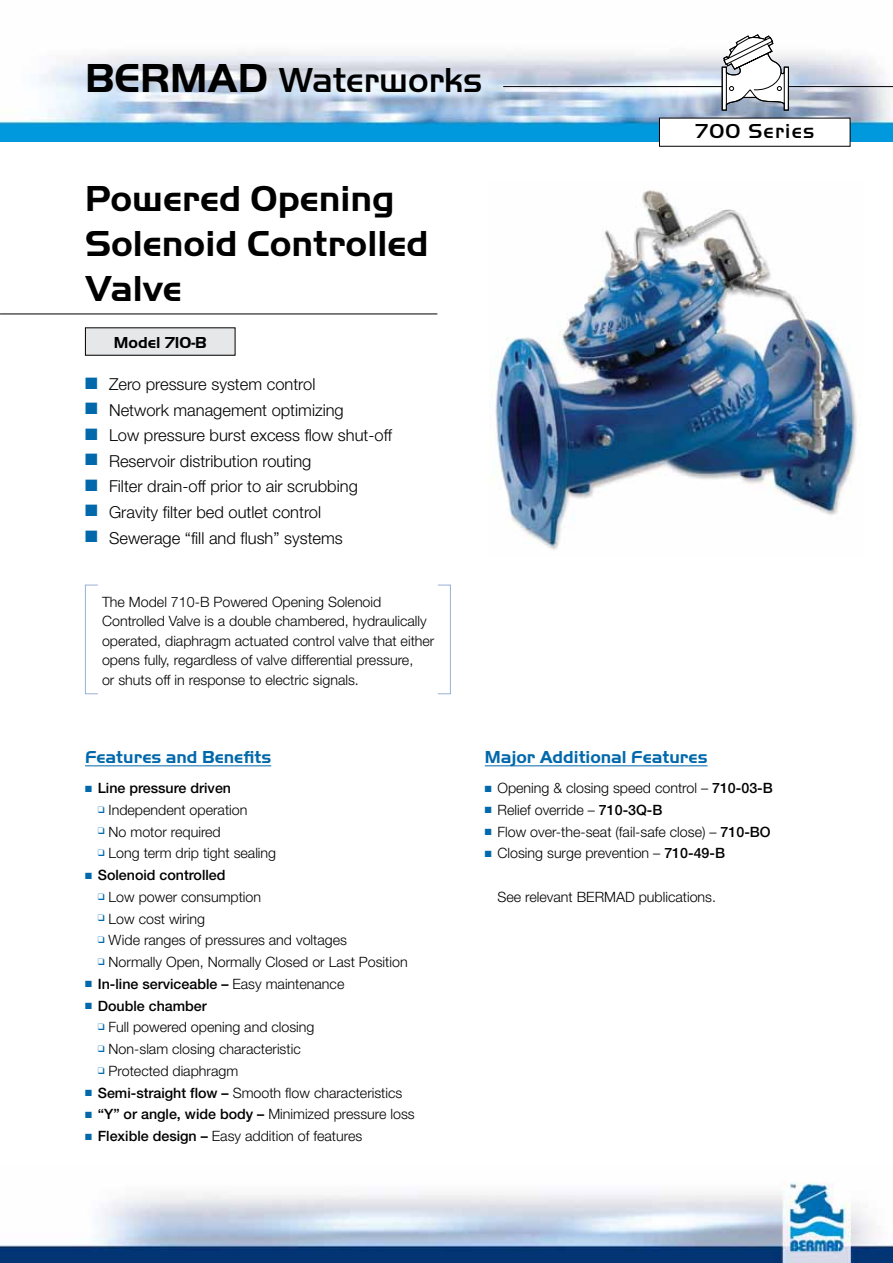
<style>
.page{position:relative;width:893px;height:1263px;background:#fff}
.page>*{position:absolute;margin:0;border:0;box-sizing:border-box;transform-origin:0 0}
.t1{font:700 37.5px/45px "Handel Got D";color:#000}
.t2{font:500 36px "Handel Got D";letter-spacing:-.005em;color:#000}
.t3{font:500 21px "Handel Got D";letter-spacing:.06em;color:#000}
.t4{font:700 18px "Handel Got D";color:#0068ab}
.t5{font:300 16.5px "Helvetica Neue";color:#000}
.t6{font:700 16.5px "Handel Got D";color:#000}
.t7{font:300 14.25px/19.5px "Helvetica Neue";color:#000}
.t8{font:500 14.25px "Helvetica Neue";color:#000}
.s1{font-weight:700;font-size:42px}
.s2{color:#0068ab}
.s3{font-weight:300}
.s4{font-weight:500}
</style>
<div class="page">
<img style="left:0;top:52px;width:893px;height:90px">
<img style="left:0;top:1182px;width:893px;height:81px">
<hr style="left:503px;top:86px;width:390px;height:1px;background:#000">
<svg style="left:721px;top:34px;width:68px;height:77px"></svg>
<div style="left:784px;top:67px;width:5px;height:44px;border:1px solid #000"></div>
<div style="left:659px;top:118px;width:191px;height:28px;background:#fff"></div>
<div style="left:659px;top:118px;width:191px;height:29px;border:1px solid #000"></div>
<img style="left:490px;top:190px;width:367px;height:360px">
<svg style="left:85px;top:584px;width:366px;height:110px"></svg>
<hr style="left:0;top:314px;width:437px;height:1px;background:#000">
<div style="left:85px;top:328px;width:150px;height:27px;background:#e6e7e8"></div>
<hr style="left:85px;top:765px;width:186px;height:1px;background:#0068ab">
<hr style="left:485px;top:765px;width:223px;height:1px;background:#0068ab">
<h2 class="t2" style="left:85px;top:60px;width:399px"><span class="s1">BERMAD</span> Waterworks</h2>
<h1 class="t1" style="left:85px;top:175px;width:345px">Powered Opening<br>Solenoid Controlled<br>Valve</h1>
<p class="t6" style="left:114px;top:333px;width:95px">Model 710-B</p>
<p class="t5" style="left:85px;top:374px;width:232px"><span class="s2">■</span> Zero pressure system control</p>
<p class="t5" style="left:85px;top:400px;width:260px"><span class="s2">■</span> Network management optimizing</p>
<p class="t5" style="left:85px;top:425px;width:308px"><span class="s2">■</span> Low pressure burst excess flow shut-off</p>
<p class="t5" style="left:85px;top:451px;width:228px"><span class="s2">■</span> Reservoir distribution routing</p>
<p class="t5" style="left:85px;top:476px;width:274px"><span class="s2">■</span> Filter drain-off prior to air scrubbing</p>
<p class="t5" style="left:85px;top:502px;width:238px"><span class="s2">■</span> Gravity filter bed outlet control</p>
<p class="t5" style="left:85px;top:527px;width:259px"><span class="s2">■</span> Sewerage “fill and flush” systems</p>
<p class="t7" style="left:102px;top:592px;width:334px">The Model 710-B Powered Opening Solenoid Controlled Valve is a double chambered, hydraulically operated, diaphragm actuated control valve that either opens fully, regardless of valve differential pressure,<br>or shuts off in response to electric signals.</p>
<h3 class="t3" style="left:695px;top:119px;width:121px">700 Series</h3>
<p class="t4" style="left:85px;top:747px;width:188px">Features and Benefits</p>
<p class="t8" style="left:85px;top:779px;width:148px"><span class="s2">■</span> Line pressure driven</p>
<p class="t7" style="left:98px;top:800px;width:151px"><sup>❑</sup> Independent operation</p>
<p class="t7" style="left:98px;top:821px;width:124px"><sup>❑</sup> No motor required</p>
<p class="t7" style="left:98px;top:843px;width:180px"><sup>❑</sup> Long term drip tight sealing</p>
<p class="t8" style="left:85px;top:866px;width:142px"><span class="s2">■</span> Solenoid controlled</p>
<p class="t7" style="left:98px;top:887px;width:165px"><sup>❑</sup> Low power consumption</p>
<p class="t7" style="left:98px;top:908px;width:109px"><sup>❑</sup> Low cost wiring</p>
<p class="t7" style="left:98px;top:930px;width:251px"><sup>❑</sup> Wide ranges of pressures and voltages</p>
<p class="t7" style="left:98px;top:952px;width:311px"><sup>❑</sup> Normally Open, Normally Closed or Last Position</p>
<p class="t8" style="left:85px;top:975px;width:261px"><span class="s2">■</span> In-line serviceable – <span class="s3">Easy maintenance</span></p>
<p class="t8" style="left:85px;top:997px;width:123px"><span class="s2">■</span> Double chamber</p>
<p class="t7" style="left:98px;top:1017px;width:218px"><sup>❑</sup> Full powered opening and closing</p>
<p class="t7" style="left:98px;top:1039px;width:204px"><sup>❑</sup> Non-slam closing characteristic</p>
<p class="t7" style="left:98px;top:1061px;width:142px"><sup>❑</sup> Protected diaphragm</p>
<p class="t7" style="left:85px;top:1082px;width:319px"><span class="s2">■</span> <span class="s4">Semi-straight flow –</span> Smooth flow characteristics</p>
<p class="t7" style="left:85px;top:1104px;width:331px"><span class="s2">■</span> <span class="s4">“Y” or angle, wide body –</span> Minimized pressure loss</p>
<p class="t7" style="left:85px;top:1126px;width:279px"><span class="s2">■</span> <span class="s4">Flexible design –</span> Easy addition of features</p>
<p class="t4" style="left:485px;top:747px;width:224px">Major Additional Features</p>
<p class="t7" style="left:485px;top:778px;width:290px"><span class="s2">■</span> Opening &amp; closing speed control – <span class="s4">710-03-B</span></p>
<p class="t7" style="left:485px;top:800px;width:179px"><span class="s2">■</span> Relief override – <span class="s4">710-3Q-B</span></p>
<p class="t7" style="left:485px;top:821px;width:287px"><span class="s2">■</span> Flow over-the-seat (fail-safe close) – <span class="s4">710-BO</span></p>
<p class="t7" style="left:485px;top:843px;width:242px"><span class="s2">■</span> Closing surge prevention – <span class="s4">710-49-B</span></p>
<p class="t7" style="left:497px;top:887px;width:220px">See relevant BERMAD publications.</p>
</div>
